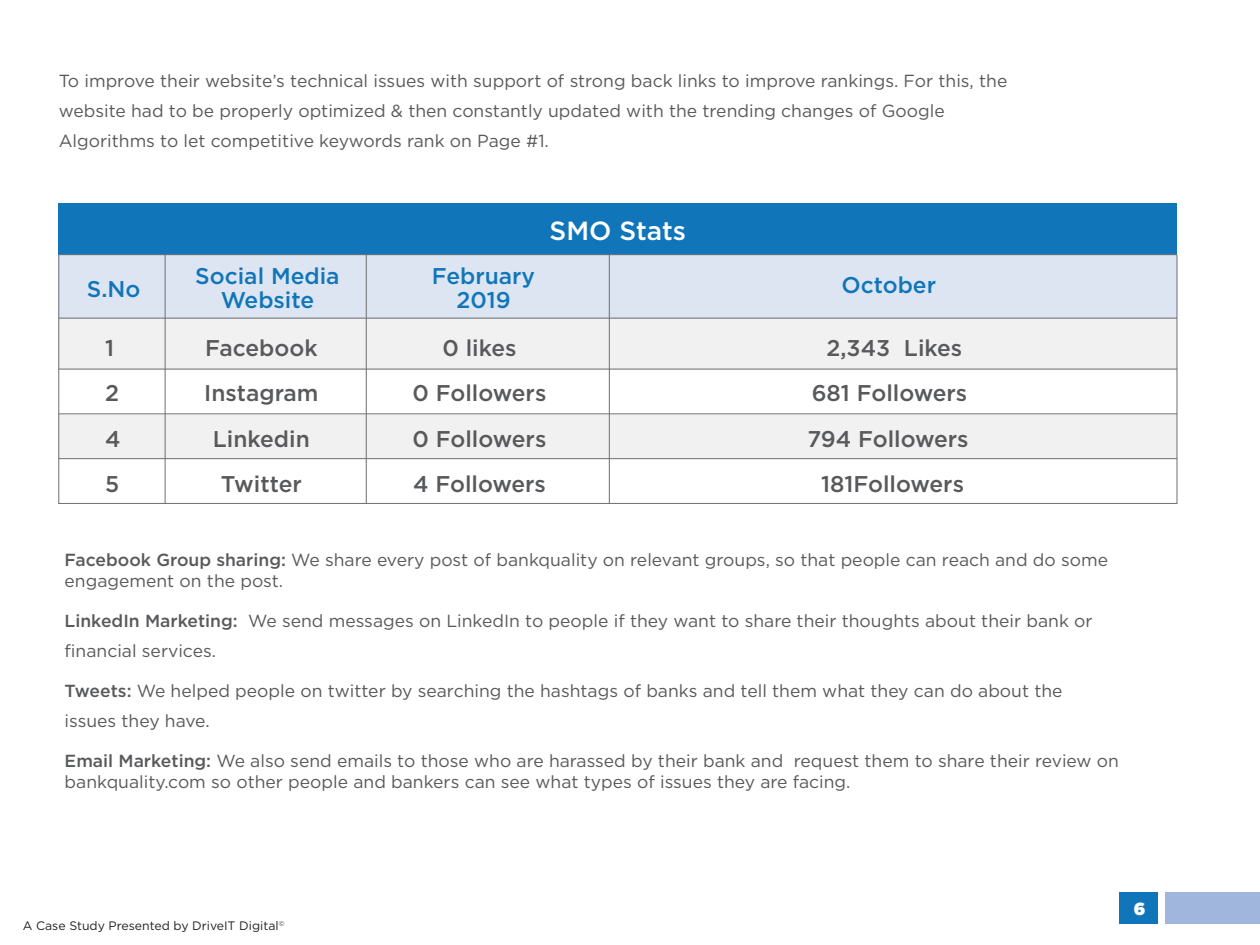
<style>
.page{position:relative;width:1260px;height:945px;background:#fff}
.page>*{position:absolute;margin:0;border:0;box-sizing:border-box;transform-origin:0 0}
.t1{font:500 26.25px "Gotham";color:#fff}
.t2{font:500 22.75px "Gotham";color:#58595b}
.t3{font:500 22.75px/24.5px "Gotham";color:#1076b9;text-align:center}
.t4{font:17.5px/29.8px "Gotham";color:#58595b}
.t5{font:900 17.5px "Gotham";color:#fff}
.t6{font:12.25px "Gotham";color:#231f20}
.s1{font-weight:500}
</style>
<div class="page">
<div style="left:1166px;top:892px;width:94px;height:32px;background:#a1b6dc"></div>
<div style="left:1119px;top:892px;width:39px;height:32px;background:#1076b9"></div>
<div style="left:59px;top:319px;width:1118px;height:50px;background:#f1f1f2"></div>
<div style="left:59px;top:415px;width:1118px;height:44px;background:#f1f1f2"></div>
<div style="left:59px;top:203px;width:1118px;height:52px;background:#1076b9"></div>
<div style="left:59px;top:255px;width:1118px;height:64px;background:#dee5f2"></div>
<hr style="left:165px;top:255px;width:1px;height:249px;background:#6d6e71">
<hr style="left:366px;top:255px;width:1px;height:249px;background:#6d6e71">
<hr style="left:609px;top:255px;width:1px;height:249px;background:#6d6e71">
<hr style="left:1177px;top:255px;width:1px;height:249px;background:#6d6e71">
<hr style="left:58px;top:255px;width:1px;height:249px;background:#6d6e71">
<hr style="left:59px;top:254px;width:1118px;height:1px;background:#6d6e71">
<hr style="left:59px;top:318px;width:1118px;height:1px;background:#6d6e71">
<hr style="left:59px;top:369px;width:1118px;height:1px;background:#6d6e71">
<hr style="left:59px;top:413px;width:1118px;height:1px;background:#6d6e71">
<hr style="left:59px;top:458px;width:1118px;height:1px;background:#6d6e71">
<hr style="left:59px;top:503px;width:1118px;height:1px;background:#6d6e71">
<p class="t4" style="left:59px;top:66px;width:950px">To improve their website’s technical issues with support of strong back links to improve rankings. For this, the website had to be properly optimized &amp; then constantly updated with the trending changes of Google<br>Algorithms to let competitive keywords rank on Page #1.</p>
<h2 class="t3" style="left:87px;top:277px;width:55px">S.No</h2>
<h1 class="t1" style="left:550px;top:213px;width:138px">SMO Stats</h1>
<h2 class="t3" style="left:195px;top:263px;width:146px">Social Media<br>Website</h2>
<h2 class="t3" style="left:432px;top:263px;width:105px">February<br>2019</h2>
<h2 class="t3" style="left:841px;top:273px;width:96px">October</h2>
<h2 class="t2" style="left:105px;top:333px;width:11px">1</h2>
<h2 class="t2" style="left:205px;top:333px;width:114px">Facebook</h2>
<h2 class="t2" style="left:442px;top:333px;width:76px">0 likes</h2>
<h2 class="t2" style="left:827px;top:333px;width:137px">2,343 Likes</h2>
<h2 class="t2" style="left:105px;top:379px;width:15px">2</h2>
<h2 class="t2" style="left:204px;top:379px;width:116px">Instagram</h2>
<h2 class="t2" style="left:413px;top:379px;width:135px">0 Followers</h2>
<h2 class="t2" style="left:812px;top:379px;width:157px">681 Followers</h2>
<h2 class="t2" style="left:105px;top:424px;width:17px">4</h2>
<h2 class="t2" style="left:213px;top:424px;width:98px">Linkedin</h2>
<h2 class="t2" style="left:413px;top:424px;width:135px">0 Followers</h2>
<h2 class="t2" style="left:807px;top:424px;width:163px">794 Followers</h2>
<h2 class="t2" style="left:105px;top:470px;width:16px">5</h2>
<h2 class="t2" style="left:221px;top:470px;width:83px">Twitter</h2>
<h2 class="t2" style="left:413px;top:470px;width:134px">4 Followers</h2>
<h2 class="t2" style="left:821px;top:470px;width:144px">181Followers</h2>
<p class="t4" style="left:65px;top:549px;width:1045px;line-height:21px"><span class="s1">Facebook Group sharing:</span> We share every post of bankquality on relevant groups, so that people can reach and do some engagement on the post.</p>
<p class="t4" style="left:65px;top:606px;width:1029px"><span class="s1">LinkedIn Marketing:</span> We send messages on LinkedIn to people if they want to share their thoughts about their bank or financial services.</p>
<p class="t4" style="left:65px;top:676px;width:999px"><span class="s1">Tweets:</span> We helped people on twitter by searching the hashtags of banks and tell them what they can do about the issues they have.</p>
<p class="t4" style="left:65px;top:750px;width:1056px;line-height:21px"><span class="s1">Email Marketing:</span> We also send emails to those who are harassed by their bank and request them to share their review on bankquality.com so other people and bankers can see what types of issues they are facing.</p>
<p class="t6" style="left:23px;top:918px;width:263px">A Case Study Presented by DriveIT Digital<sup>©</sup></p>
<p class="t5" style="left:1134px;top:897px;width:13px">6</p>
</div>
